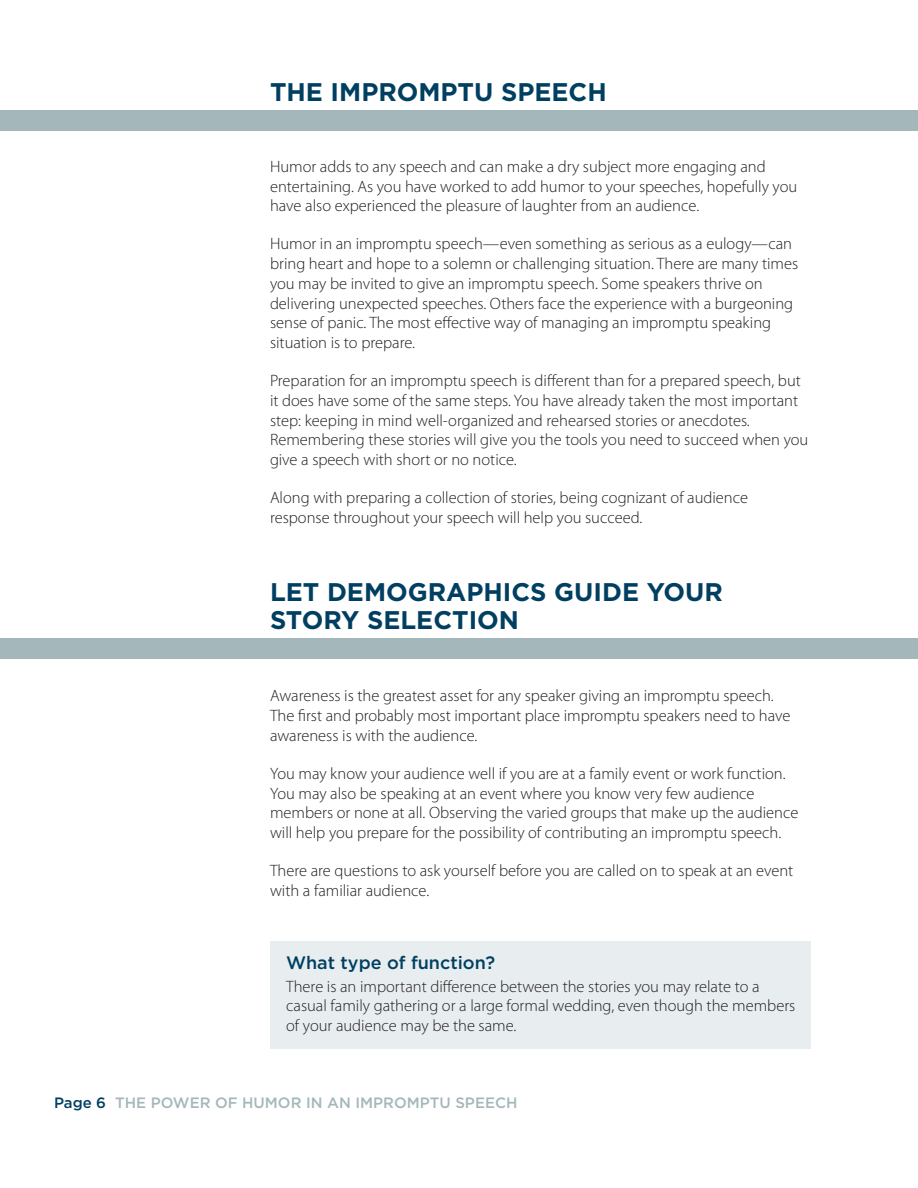
<style>
.page{position:relative;width:918px;height:1188px;background:#fff}
.page>*{position:absolute;margin:0;border:0;box-sizing:border-box;transform-origin:0 0}
.t1{font:700 25.5px/28.5px "Gotham";color:#003f61}
.t2{font:500 18px "Gotham";color:#003f61}
.t3{font:300 16.5px/19.8px "Myriad Pro";color:#231f20}
.t4{font:500 15px "Gotham";color:#a4b7ba}
.s1{color:#003f61}
</style>
<div class="page">
<div style="left:0;top:111px;width:918px;height:20px;background:#a4b7ba"></div>
<div style="left:0;top:639px;width:918px;height:20px;background:#a4b7ba"></div>
<div style="left:270px;top:941px;width:540px;height:38px;background:#e8eeef"></div>
<div style="left:270px;top:972px;width:540px;height:77px;background:#e8eeef"></div>
<h1 class="t1" style="left:270px;top:79px;width:338px">THE IMPROMPTU SPEECH</h1>
<p class="t3" style="left:270px;top:158px;width:529px">Humor adds to any speech and can make a dry subject more engaging and entertaining. As you have worked to add humor to your speeches, hopefully you have also experienced the pleasure of laughter from an audience.</p>
<p class="t3" style="left:270px;top:235px;width:530px">Humor in an impromptu speech—even something as serious as a eulogy—can bring heart and hope to a solemn or challenging situation. There are many times you may be invited to give an impromptu speech. Some speakers thrive on delivering unexpected speeches. Others face the experience with a burgeoning sense of panic. The most effective way of managing an impromptu speaking situation is to prepare.</p>
<p class="t3" style="left:270px;top:372px;width:540px">Preparation for an impromptu speech is different than for a prepared speech, but it does have some of the same steps. You have already taken the most important step: keeping in mind well-organized and rehearsed stories or anecdotes.<br>Remembering these stories will give you the tools you need to succeed when you give a speech with short or no notice.</p>
<p class="t3" style="left:270px;top:489px;width:480px">Along with preparing a collection of stories, being cognizant of audience response throughout your speech will help you succeed.</p>
<h1 class="t1" style="left:270px;top:579px;width:454px">LET DEMOGRAPHICS GUIDE YOUR<br>STORY SELECTION</h1>
<p class="t3" style="left:270px;top:687px;width:522px">Awareness is the greatest asset for any speaker giving an impromptu speech.<br>The first and probably most important place impromptu speakers need to have awareness is with the audience.</p>
<p class="t3" style="left:270px;top:765px;width:530px">You may know your audience well if you are at a family event or work function.<br>You may also be speaking at an event where you know very few audience members or none at all. Observing the varied groups that make up the audience will help you prepare for the possibility of contributing an impromptu speech.</p>
<p class="t3" style="left:270px;top:862px;width:525px">There are questions to ask yourself before you are called on to speak at an event with a familiar audience.</p>
<p class="t2" style="left:286px;top:955px;width:210px">What type of function?</p>
<p class="t3" style="left:286px;top:978px;width:511px">There is an important difference between the stories you may relate to a casual family gathering or a large formal wedding, even though the members of your audience may be the same.</p>
<p class="t4" style="left:54px;top:1096px;width:465px"><span class="s1">Page 6</span> THE POWER OF HUMOR IN AN IMPROMPTU SPEECH</p>
</div>
